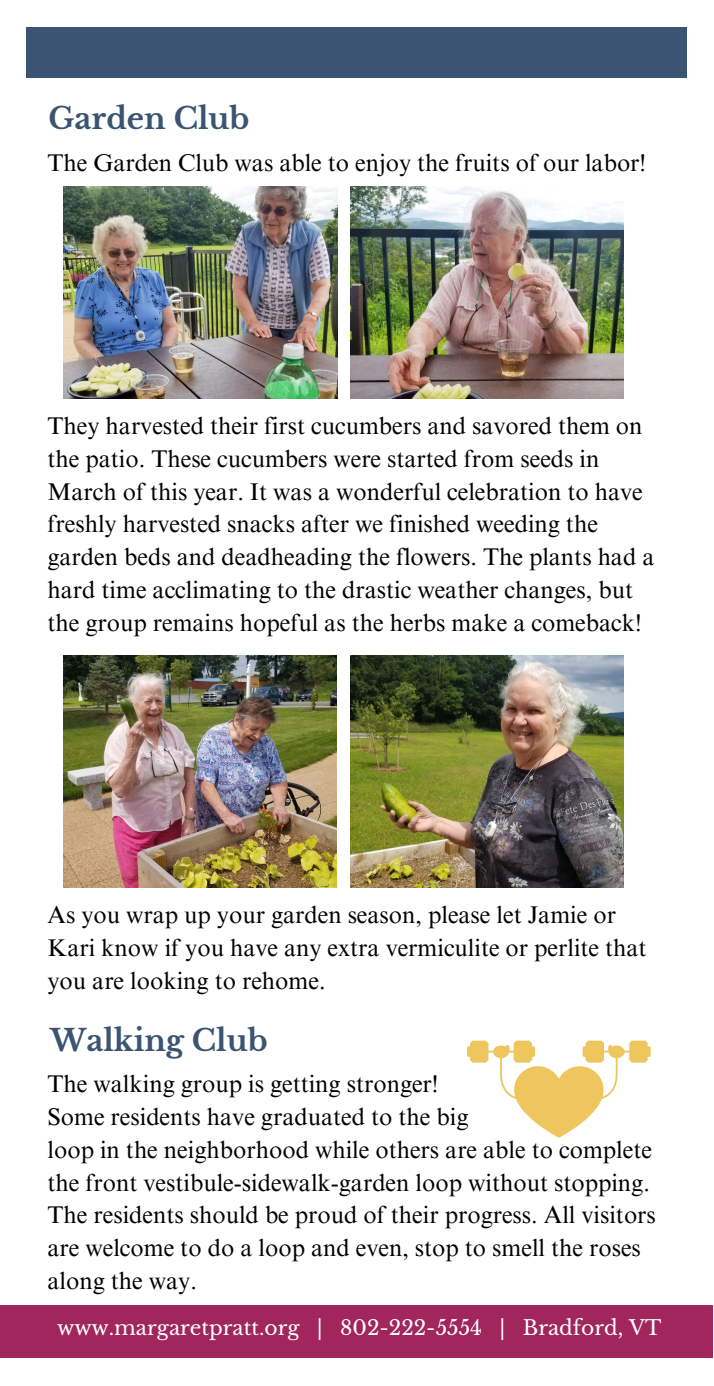
<style>
.page{position:relative;width:714px;height:1386px;background:#fff}
.page>*{position:absolute;margin:0;border:0;box-sizing:border-box;transform-origin:0 0}
.t1{font:700 29.57px "Libre Baskerville";color:#3b5472}
.t2{font:24.15px/32.9px "Times NRMT Pro";color:#000}
.t3{font:20.3px "Libre Baskerville";color:#fff}
</style>
<div class="page">
<div style="left:0;top:1305px;width:712px;height:53px;background:#a1265d"></div>
<div style="left:26px;top:27px;width:661px;height:50px;background:#3b5472"></div>
<img style="left:63px;top:655px;width:274px;height:233px">
<img style="left:351px;top:655px;width:273px;height:233px">
<img style="left:63px;top:187px;width:274px;height:211px">
<img style="left:351px;top:187px;width:273px;height:211px">
<svg style="left:467px;top:1041px;width:184px;height:97px"></svg>
<p class="t1" style="left:49px;top:100px;width:202px">Garden Club</p>
<p class="t2" style="left:48px;top:150px;width:600px">The Garden Club was able to enjoy the fruits of our labor!</p>
<p class="t2" style="left:48px;top:412px;width:608px">They harvested their first cucumbers and savored them on the patio. These cucumbers were started from seeds in March of this year. It was a wonderful celebration to have freshly harvested snacks after we finished weeding the garden beds and deadheading the flowers. The plants had a hard time acclimating to the drastic weather changes, but the group remains hopeful as the herbs make a comeback!</p>
<p class="t2" style="left:48px;top:902px;width:601px">As you wrap up your garden season, please let Jamie or<br>Kari know if you have any extra vermiculite or perlite that you are looking to rehome.</p>
<p class="t1" style="left:50px;top:1022px;width:219px">Walking Club</p>
<p class="t2" style="left:48px;top:1071px;width:392px">The walking group is getting stronger!</p>
<p class="t2" style="left:48px;top:1103px;width:422px">Some residents have graduated to the big</p>
<p class="t2" style="left:48px;top:1136px;width:610px">loop in the neighborhood while others are able to complete the front vestibule-sidewalk-garden loop without stopping.<br>The residents should be proud of their progress. All visitors are welcome to do a loop and even, stop to smell the roses along the way.</p>
<p class="t3" style="left:57px;top:1315px;width:606px">www.margaretpratt.org | 802-222-5554 | Bradford, VT</p>
</div>
